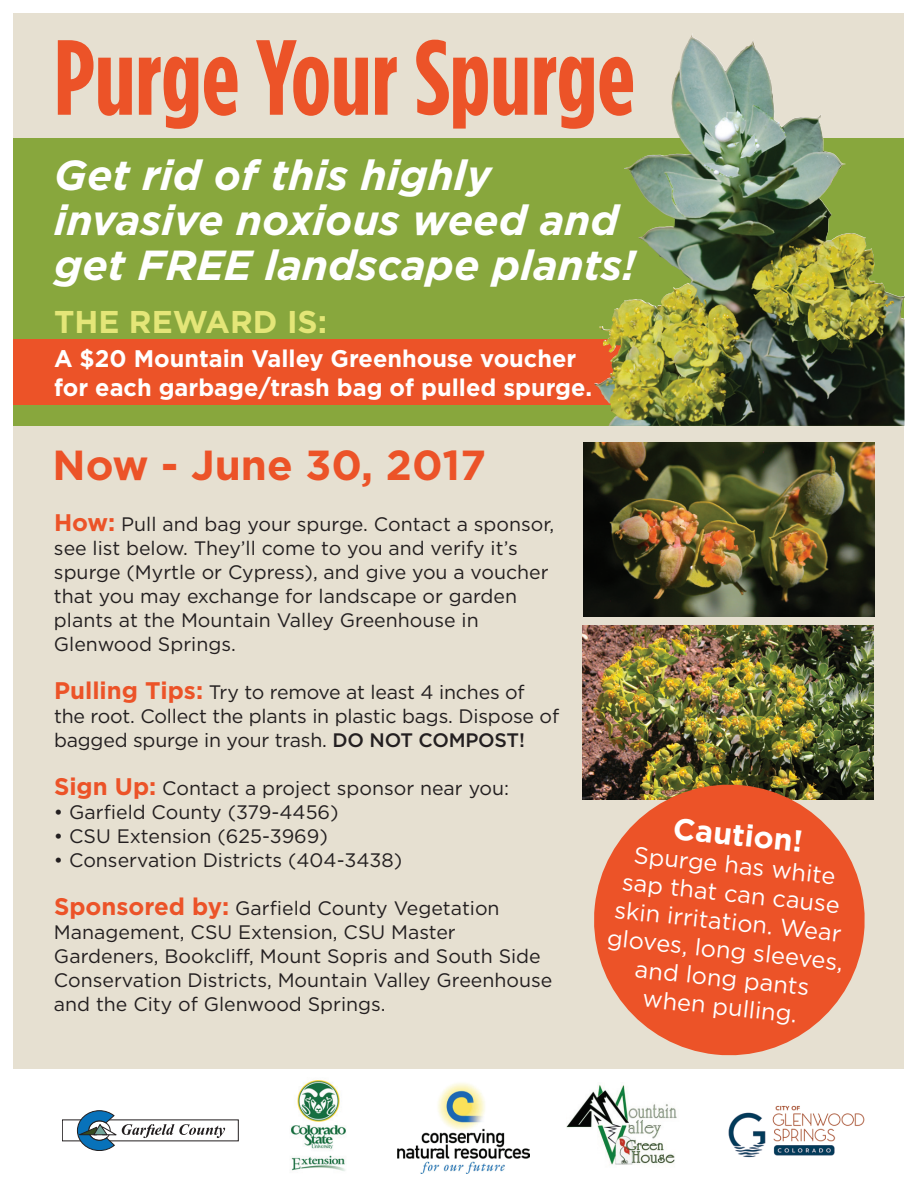
<style>
.page{position:relative;width:918px;height:1188px;background:#fff}
.page>*{position:absolute;margin:0;border:0;box-sizing:border-box;transform-origin:0 0}
.t1{font:700 106.5px "Gotham Condensed";color:#ec5328}
.t2{font:italic 700 42px/45px "Gotham";color:#fff}
.t3{font:700 42px "Gotham";color:#ec5328}
.t4{font:700 31.5px "Gotham";color:#e4e678}
.t5{font:700 30.45px "Gotham";color:#fff}
.t6{font:700 24px/28.8px "Gotham";color:#fff}
.t7{font:23.7px/28.3px "Gotham";color:#fff;text-align:center}
.t8{font:19.5px/24px "Gotham";color:#231f20}
.s1{font-weight:700;font-size:24px;color:#ec5328}
.s2{font-weight:500}
</style>
<div class="page">
<img style="left:398px;top:1083px;width:132px;height:91px">
<img style="left:291px;top:1080px;width:55px;height:91px">
<img style="left:567px;top:1084px;width:110px;height:81px">
<div style="left:62px;top:1120px;width:177px;height:21px;border:1px solid #231f20"></div>
<svg style="left:77px;top:1110px;width:148px;height:41px"></svg>
<div style="left:14px;top:14px;width:890px;height:1056px;background:#e6e0d1"></div>
<svg style="left:14px;top:138px;width:890px;height:288px;background:#819b3e"></svg>
<svg style="left:14px;top:339px;width:890px;height:66px;background:#bb572b"></svg>
<img style="left:611px;top:35px;width:81px;height:293px">
<img style="left:584px;top:442px;width:290px;height:174px">
<img style="left:582px;top:625px;width:291px;height:174px">
<svg style="left:587px;top:778px;width:285px;height:278px;fill:#ec5328"></svg>
<img style="left:728px;top:1105px;width:137px;height:53px">
<h1 class="t1" style="left:54px;top:18px;width:582px">Purge Your Spurge</h1>
<h2 class="t2" style="left:54px;top:152px;width:583px">Get rid of this highly invasive noxious weed and get FREE landscape plants!</h2>
<h3 class="t4" style="left:54px;top:304px;width:275px">THE REWARD IS:</h3>
<p class="t6" style="left:54px;top:343px;width:540px">A $20 Mountain Valley Greenhouse voucher for each garbage/trash bag of pulled spurge.</p>
<h2 class="t3" style="left:52px;top:441px;width:435px">Now - June 30, 2017</h2>
<p class="t8" style="left:54px;top:512px;width:502px"><span class="s1">How:</span> Pull and bag your spurge. Contact a sponsor, see list below. They’ll come to you and verify it’s spurge (Myrtle or Cypress), and give you a voucher that you may exchange for landscape or garden plants at the Mountain Valley Greenhouse in Glenwood Springs.</p>
<p class="t8" style="left:54px;top:680px;width:507px"><span class="s1">Pulling Tips:</span> Try to remove at least 4 inches of the root. Collect the plants in plastic bags. Dispose of bagged spurge in your trash. <span class="s2">DO NOT COMPOST!</span></p>
<p class="t8" style="left:54px;top:776px;width:457px"><span class="s1">Sign Up:</span> Contact a project sponsor near you:</p>
<p class="t8" style="left:54px;top:800px;width:286px">• Garfield County (379-4456)</p>
<p class="t8" style="left:54px;top:824px;width:275px">• CSU Extension (625-3969)</p>
<p class="t8" style="left:54px;top:848px;width:350px">• Conservation Districts (404-3438)</p>
<p class="t8" style="left:54px;top:896px;width:500px"><span class="s1">Sponsored by:</span> Garfield County Vegetation Management, CSU Extension, CSU Master Gardeners, Bookcliff, Mount Sopris and South Side Conservation Districts, Mountain Valley Greenhouse and the City of Glenwood Springs.</p>
<h3 class="t5" style="left:675px;top:810px;width:132px;rotate:6deg">Caution!</h3>
<p class="t7" style="left:618px;top:838px;width:239px;rotate:6deg">Spurge has white sap that can cause skin irritation. Wear gloves, long sleeves, and long pants when pulling.</p>
</div>
